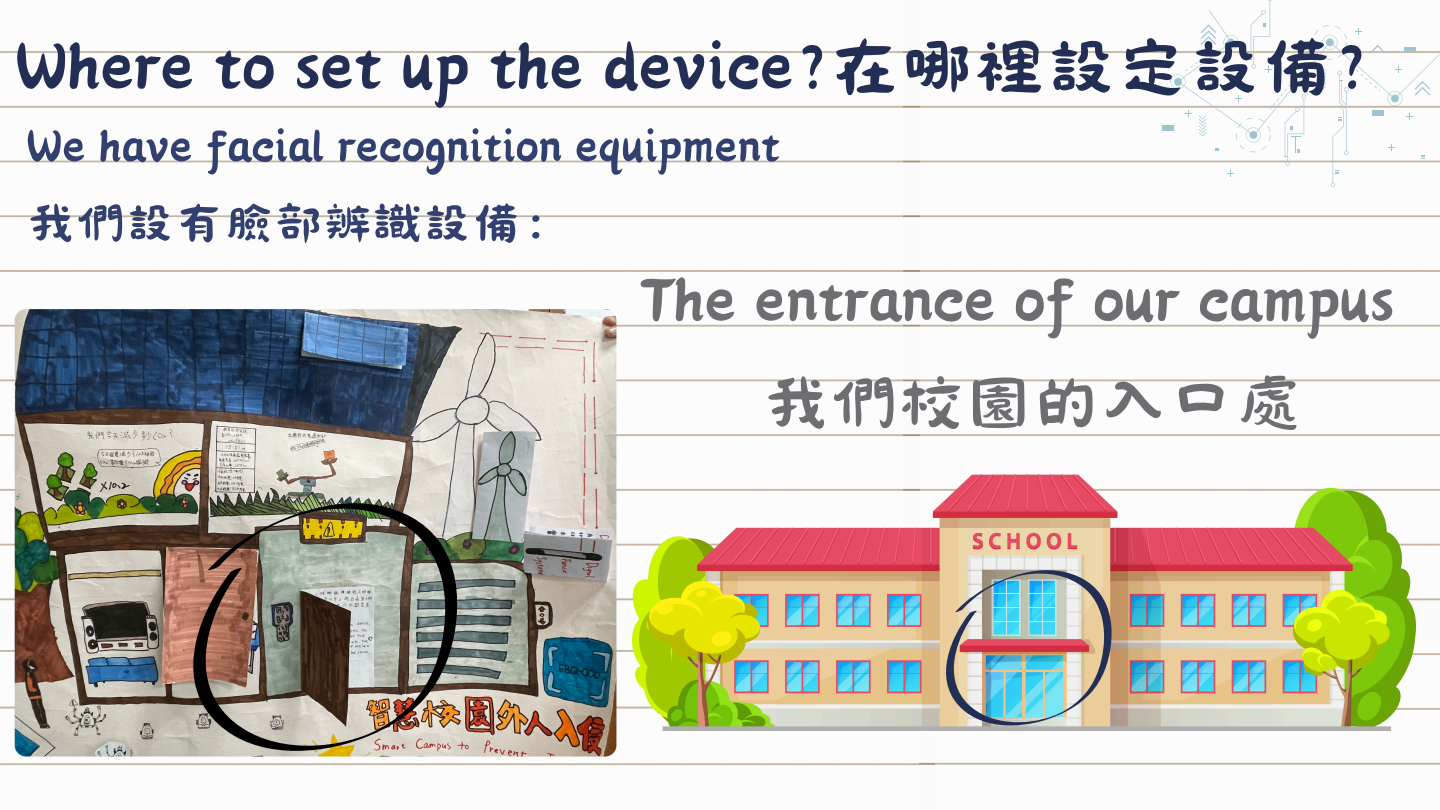
<style>
.page{position:relative;width:1440px;height:810px;background:#fff}
.page>*{position:absolute;margin:0;border:0;box-sizing:border-box;transform-origin:0 0}
.t1{font:80px "Canva Li CN";color:#232e54}
.t2{font:75px "Canva Li CN";color:#6d6e71}
.t3{font:55px "Canva Li CN";color:#324070}
</style>
<div class="page">
<img style="left:0;top:645px;width:919px;height:121px">
<img style="left:0;top:51px;width:903px;height:594px">
<svg style="left:1162px;top:0;width:278px;height:187px"></svg>
<img style="left:15px;top:309px;width:601px;height:448px;border-radius:11px">
<img style="left:175px;top:500px;width:284px;height:256px">
<img style="left:633px;top:475px;width:782px;height:255px">
<svg style="left:934px;top:568px;width:179px;height:161px;background:#a9b6b0"></svg>
<p class="t1" style="left:15px;top:33px;width:1399px">Where to set up the device?在哪裡設定設備？</p>
<p class="t3" style="left:26px;top:123px;width:755px">We have facial recognition equipment</p>
<p class="t3" style="left:26px;top:200px;width:551px">我們設有臉部辨識設備：</p>
<p class="t2" style="left:639px;top:269px;width:757px">The entrance of our campus</p>
<p class="t2" style="left:762px;top:371px;width:541px">我們校園的入口處</p>
</div>
